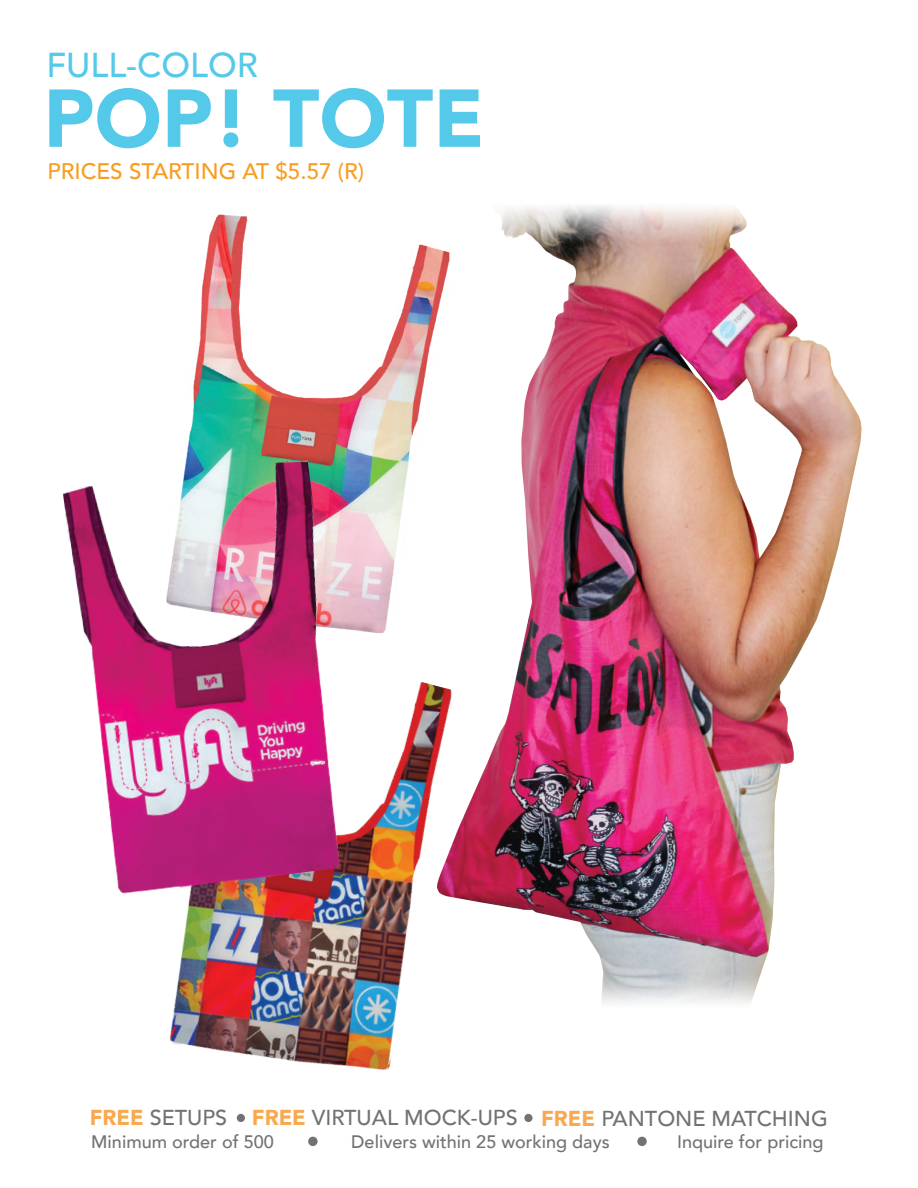
<style>
.page{position:relative;width:918px;height:1188px;background:#fff}
.page>*{position:absolute;margin:0;border:0;box-sizing:border-box;transform-origin:0 0}
.t1{font:900 81px "Avenir";color:#54c9e9}
.t2{font:500 34.5px "Avenir";color:#54c9e9}
.t3{font:500 22.5px "Avenir";color:#f89d20}
.t4{font:500 21.6px "Avenir";color:#717272}
.t5{font:500 18px "Avenir";color:#717272}
.s1{font-weight:900;color:#f9a84e}
</style>
<div class="page">
<div style="left:237px;top:1114px;width:8px;height:8px;background:#717272;border-radius:50%"></div>
<div style="left:308px;top:1137px;width:10px;height:9px;background:#707372;border-radius:50%"></div>
<div style="left:637px;top:1137px;width:10px;height:9px;background:#707372;border-radius:50%"></div>
<div style="left:524px;top:1114px;width:9px;height:8px;background:#717272;border-radius:50%"></div>
<img style="left:186px;top:214px;width:185px;height:416px">
<img style="left:169px;top:630px;width:226px;height:440px">
<img style="left:63px;top:459px;width:296px;height:437px">
<img style="left:371px;top:206px;width:491px;height:816px">
<h2 class="t2" style="left:46px;top:35px;width:213px">FULL-COLOR</h2>
<h1 class="t1" style="left:43px;top:49px;width:442px">POP! TOTE</h1>
<p class="t3" style="left:47px;top:152px;width:318px">PRICES STARTING AT $5.57 (R)</p>
<p class="t4" style="left:90px;top:1099px;width:740px"><span class="s1">FREE</span> SETUPS <span class="s1">FREE</span> VIRTUAL MOCK-UPS <span class="s1">FREE</span> PANTONE MATCHING</p>
<p class="t5" style="left:91px;top:1126px;width:184px">Minimum order of 500</p>
<p class="t5" style="left:351px;top:1126px;width:260px">Delivers within 25 working days</p>
<p class="t5" style="left:677px;top:1126px;width:148px">Inquire for pricing</p>
</div>
